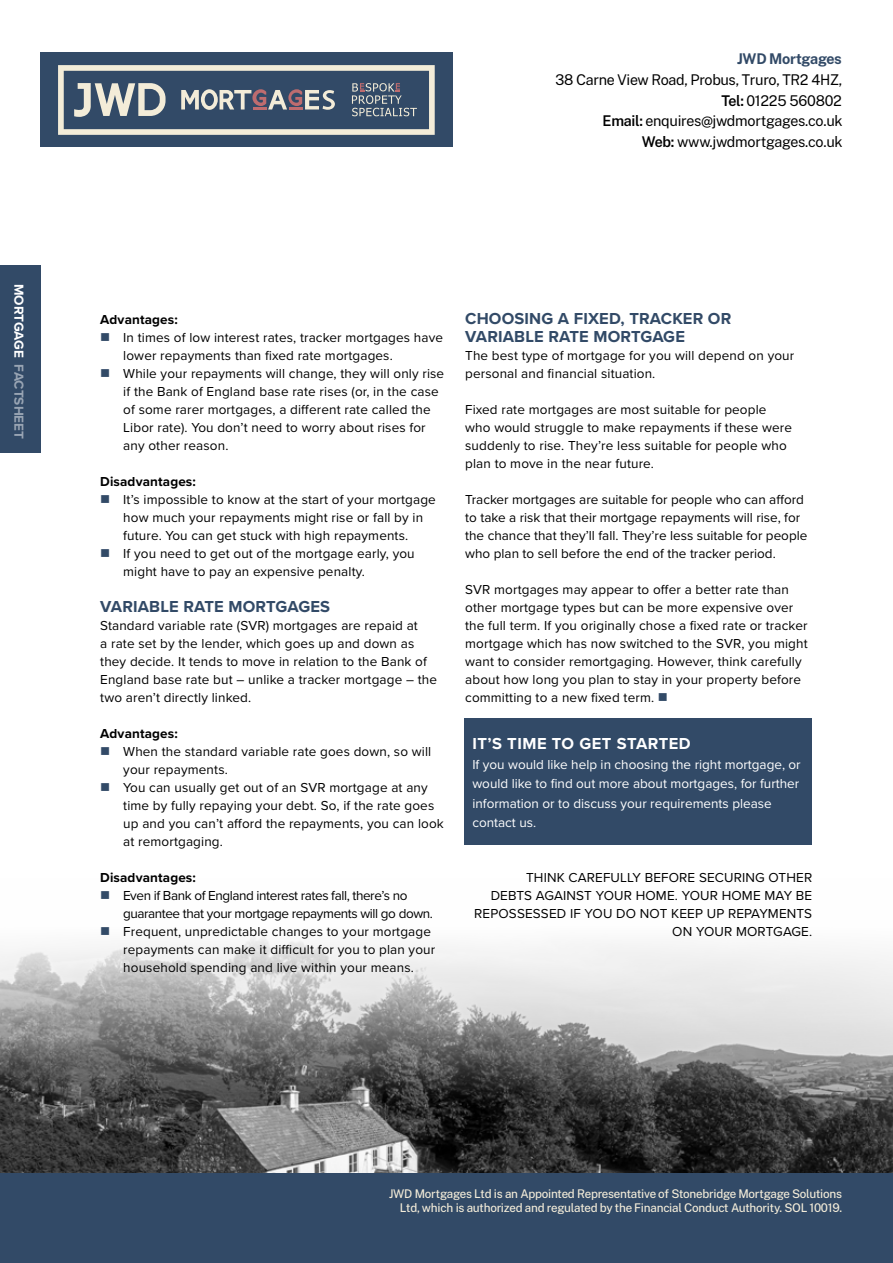
<style>
.page{position:relative;width:893px;height:1263px;background:#fff}
.page>*{position:absolute;margin:0;border:0;box-sizing:border-box;transform-origin:0 0}
.t1{font:700 16.5px/18px "Proxima Nova";letter-spacing:.01em;color:#324a67}
.t2{font:700 16.5px "Proxima Nova";letter-spacing:.03em;color:#fff}
.t3{font:14.85px/20.7px "Public Sans";letter-spacing:-.02em;color:#000;text-align:right}
.t4{font:700 14.85px "Public Sans";letter-spacing:-.02em;color:#324a67}
.t5{font:13.5px/18px "Proxima Nova";letter-spacing:.01em;color:#000}
.t6{font:13.5px/19.5px "Proxima Nova";color:#fff}
.t7{font:13.5px/18px "Proxima Nova";letter-spacing:-.03em;color:#000}
.t8{font:700 13.5px "Proxima Nova";letter-spacing:.01em;color:#000}
.t9{font:700 13.5px "Proxima Nova";color:#98a4b3}
.t10{font:500 12px/14.4px "Public Sans";letter-spacing:-.02em;color:#f3ecd9;text-align:right}
.s1{color:#fff}
.s2{font-weight:600}
.s3{color:#324a67}
</style>
<div class="page">
<img style="left:0;top:936px;width:893px;height:238px">
<div style="left:464px;top:719px;width:347px;height:126px;background:#324a67"></div>
<div style="left:0;top:265px;width:40px;height:188px;background:#324a67"></div>
<div style="left:0;top:1174px;width:893px;height:89px;background:#324a67"></div>
<div style="left:40px;top:53px;width:413px;height:94px;background:#324a67"></div>
<svg style="left:58px;top:65px;width:377px;height:70px"></svg>
<p class="t9" style="left:29px;top:284px;width:157px;rotate:90deg"><span class="s1">MORTGAGE</span> FACTSHEET</p>
<p class="t4" style="left:737px;top:47px;width:106px">JWD Mortgages</p>
<p class="t3" style="left:555px;top:69px;width:289px">38 Carne View Road, Probus, Truro, TR2 4HZ,<br><span class="s2">Tel:</span> 01225 560802<br><span class="s2">Email:</span> enquires@jwdmortgages.co.uk<br><span class="s2">Web:</span> www.jwdmortgages.co.uk</p>
<p class="t8" style="left:100px;top:309px;width:79px">Advantages:</p>
<p class="t5" style="left:123px;top:328px;width:321px;text-indent:-23px"><span class="s3">■</span> In times of low interest rates, tracker mortgages have lower repayments than fixed rate mortgages.</p>
<p class="t5" style="left:123px;top:364px;width:322px;text-indent:-23px"><span class="s3">■</span> While your repayments will change, they will only rise if the Bank of England base rate rises (or, in the case of some rarer mortgages, a different rate called the Libor rate). You don’t need to worry about rises for any other reason.</p>
<p class="t8" style="left:100px;top:471px;width:97px">Disadvantages:</p>
<p class="t5" style="left:123px;top:490px;width:314px;text-indent:-23px"><span class="s3">■</span> It’s impossible to know at the start of your mortgage how much your repayments might rise or fall by in future. You can get stuck with high repayments.</p>
<p class="t5" style="left:123px;top:544px;width:293px;text-indent:-23px"><span class="s3">■</span> If you need to get out of the mortgage early, you might have to pay an expensive penalty.</p>
<p class="t1" style="left:100px;top:597px;width:231px">VARIABLE RATE MORTGAGES</p>
<p class="t5" style="left:100px;top:616px;width:338px">Standard variable rate (SVR) mortgages are repaid at<br>a rate set by the lender, which goes up and down as they decide. It tends to move in relation to the Bank of England base rate but – unlike a tracker mortgage – the two aren’t directly linked.</p>
<p class="t8" style="left:100px;top:723px;width:79px">Advantages:</p>
<p class="t5" style="left:123px;top:742px;width:309px;text-indent:-23px"><span class="s3">■</span> When the standard variable rate goes down, so will your repayments.</p>
<p class="t5" style="left:123px;top:778px;width:322px;text-indent:-23px"><span class="s3">■</span> You can usually get out of an SVR mortgage at any time by fully repaying your debt. So, if the rate goes up and you can’t afford the repayments, you can look at remortgaging.</p>
<p class="t8" style="left:100px;top:867px;width:97px">Disadvantages:</p>
<p class="t7" style="left:123px;top:886px;width:311px;text-indent:-23px"><span class="s3">■</span> Even if Bank of England interest rates fall, there’s no guarantee that your mortgage repayments will go down.</p>
<p class="t5" style="left:123px;top:922px;width:313px;text-indent:-23px"><span class="s3">■</span> Frequent, unpredictable changes to your mortgage repayments can make it difficult for you to plan your household spending and live within your means.</p>
<p class="t1" style="left:465px;top:309px;width:268px">CHOOSING A FIXED, TRACKER OR<br>VARIABLE RATE MORTGAGE</p>
<p class="t5" style="left:465px;top:346px;width:331px">The best type of mortgage for you will depend on your personal and financial situation.</p>
<p class="t5" style="left:465px;top:400px;width:328px">Fixed rate mortgages are most suitable for people who would struggle to make repayments if these were suddenly to rise. They’re less suitable for people who plan to move in the near future.</p>
<p class="t5" style="left:465px;top:490px;width:344px">Tracker mortgages are suitable for people who can afford to take a risk that their mortgage repayments will rise, for the chance that they’ll fall. They’re less suitable for people who plan to sell before the end of the tracker period.</p>
<p class="t5" style="left:465px;top:580px;width:344px">SVR mortgages may appear to offer a better rate than other mortgage types but can be more expensive over the full term. If you originally chose a fixed rate or tracker mortgage which has now switched to the SVR, you might want to consider remortgaging. However, think carefully about how long you plan to stay in your property before committing to a new fixed term. <span class="s3">■</span></p>
<p class="t2" style="left:472px;top:731px;width:220px">IT’S TIME TO GET STARTED</p>
<p class="t6" style="left:472px;top:754px;width:330px">If you would like help in choosing the right mortgage, or would like to find out more about mortgages, for further information or to discuss your requirements please contact us.</p>
<p class="t5" style="left:474px;top:868px;width:339px;text-align:right">THINK CAREFULLY BEFORE SECURING OTHER<br>DEBTS AGAINST YOUR HOME. YOUR HOME MAY BE REPOSSESSED IF YOU DO NOT KEEP UP REPAYMENTS ON YOUR MORTGAGE.</p>
<p class="t10" style="left:389px;top:1185px;width:455px">JWD Mortgages Ltd is an Appointed Representative of Stonebridge Mortgage Solutions<br>Ltd, which is authorized and regulated by the Financial Conduct Authority. SOL 10019.</p>
</div>
